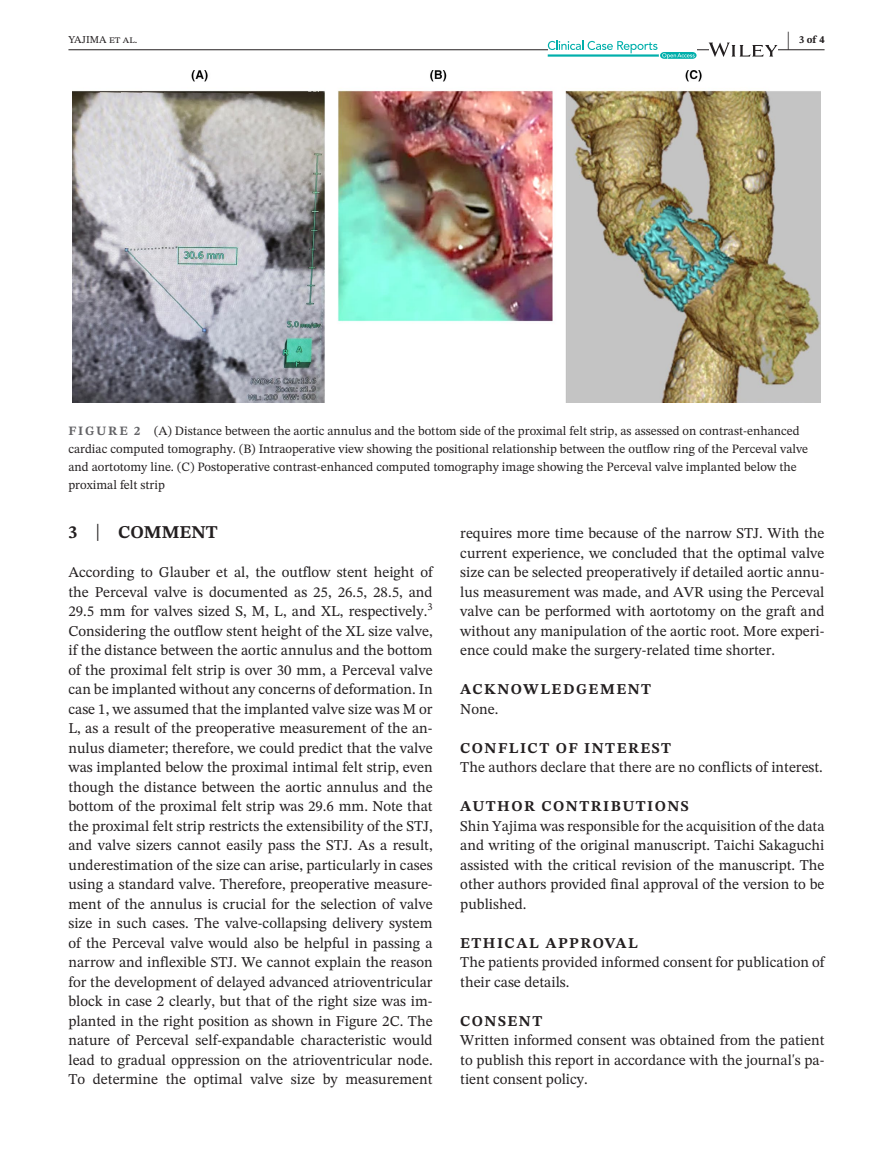
<style>
.page{position:relative;width:893px;height:1174px;background:#fff}
.page>*{position:absolute;margin:0;border:0;box-sizing:border-box;transform-origin:0 0}
.t1{font:700 21px "STIX Two Text";color:#231f20;scale:.42 1}
.t2{font:700 18px "STIX Two Text";color:#231f20}
.t3{font:15px/19.5px "STIX Two Text";color:#231f20;text-align:justify}
.t4{font:700 15px "STIX Two Text";letter-spacing:.1em;color:#231f20}
.t5{font:12.75px/18px "STIX Two Text";color:#231f20}
.t6{font:10.5px "STIX Two Text";color:#231f20}
.t7{font:700 10.5px "STIX Two Text";color:#231f20}
.s1{font-weight:700;color:#636366}
.s2{font-weight:400;font-size:23.7px}
</style>
<div class="page">
<hr style="left:68px;top:49px;width:756px;height:1px;background:#231f20">
<svg style="left:548px;top:41px;width:148px;height:18px"></svg>
<svg style="left:709px;top:43px;width:68px;height:14px"></svg>
<img style="left:72px;top:70px;width:749px;height:332px">
<h1 class="t1" style="left:787px;top:24px;width:8px">|</h1>
<p class="t6" style="left:68px;top:32px;width:70px">YAJIMA et al.</p>
<p class="t7" style="left:799px;top:32px;width:27px">3 of 4</p>
<p class="t5" style="left:68px;top:421px;width:741px"><span class="s1">FIGURE 2</span> (A) Distance between the aortic annulus and the bottom side of the proximal felt strip, as assessed on contrast-enhanced cardiac computed tomography. (B) Intraoperative view showing the positional relationship between the outflow ring of the Perceval valve and aortotomy line. (C) Postoperative contrast-enhanced computed tomography image showing the Perceval valve implanted below the proximal felt strip</p>
<p class="t2" style="left:68px;top:519px;width:151px">3 <span class="s2">|</span> COMMENT</p>
<p class="t3" style="left:68px;top:562px;width:366px">According to Glauber et al, the outflow stent height of the Perceval valve is documented as 25, 26.5, 28.5, and 29.5 mm for valves sized S, M, L, and XL, respectively.</p>
<p class="t6" style="left:427px;top:598px;width:7px">3</p>
<p class="t3" style="left:68px;top:621px;width:366px">Considering the outflow stent height of the XL size valve, if the distance between the aortic annulus and the bottom of the proximal felt strip is over 30 mm, a Perceval valve can be implanted without any concerns of deformation. In case 1, we assumed that the implanted valve size was M or L, as a result of the preoperative measurement of the an&shy;nulus diameter; therefore, we could predict that the valve was implanted below the proximal intimal felt strip, even though the distance between the aortic annulus and the bottom of the proximal felt strip was 29.6 mm. Note that the proximal felt strip restricts the extensibility of the STJ, and valve sizers cannot easily pass the STJ. As a result, underestimation of the size can arise, particularly in cases using a standard valve. Therefore, preoperative measure&shy;ment of the annulus is crucial for the selection of valve size in such cases. The valve-collapsing delivery system of the Perceval valve would also be helpful in passing a narrow and inflexible STJ. We cannot explain the reason for the development of delayed advanced atrioventricular block in case 2 clearly, but that of the right size was im&shy;planted in the right position as shown in Figure 2C. The nature of Perceval self-expandable characteristic would lead to gradual oppression on the atrioventricular node.<br>To determine the optimal valve size by measurement</p>
<p class="t3" style="left:460px;top:523px;width:366px">requires more time because of the narrow STJ. With the current experience, we concluded that the optimal valve size can be selected preoperatively if detailed aortic annu&shy;lus measurement was made, and AVR using the Perceval valve can be performed with aortotomy on the graft and without any manipulation of the aortic root. More experi&shy;ence could make the surgery-related time shorter.</p>
<p class="t4" style="left:460px;top:678px;width:192px">ACKNOWLEDGEMENT</p>
<p class="t3" style="left:460px;top:699px;width:40px">None.</p>
<p class="t4" style="left:460px;top:737px;width:212px">CONFLICT OF INTEREST</p>
<p class="t3" style="left:460px;top:757px;width:364px">The authors declare that there are no conflicts of interest.</p>
<p class="t4" style="left:460px;top:795px;width:230px">AUTHOR CONTRIBUTIONS</p>
<p class="t3" style="left:460px;top:816px;width:366px">Shin Yajima was responsible for the acquisition of the data and writing of the original manuscript. Taichi Sakaguchi assisted with the critical revision of the manuscript. The other authors provided final approval of the version to be published.</p>
<p class="t4" style="left:460px;top:932px;width:179px">ETHICAL APPROVAL</p>
<p class="t3" style="left:460px;top:952px;width:366px">The patients provided informed consent for publication of their case details.</p>
<p class="t4" style="left:460px;top:1010px;width:83px">CONSENT</p>
<p class="t3" style="left:460px;top:1030px;width:366px">Written informed consent was obtained from the patient to publish this report in accordance with the journal's pa&shy;tient consent policy.</p>
</div>
